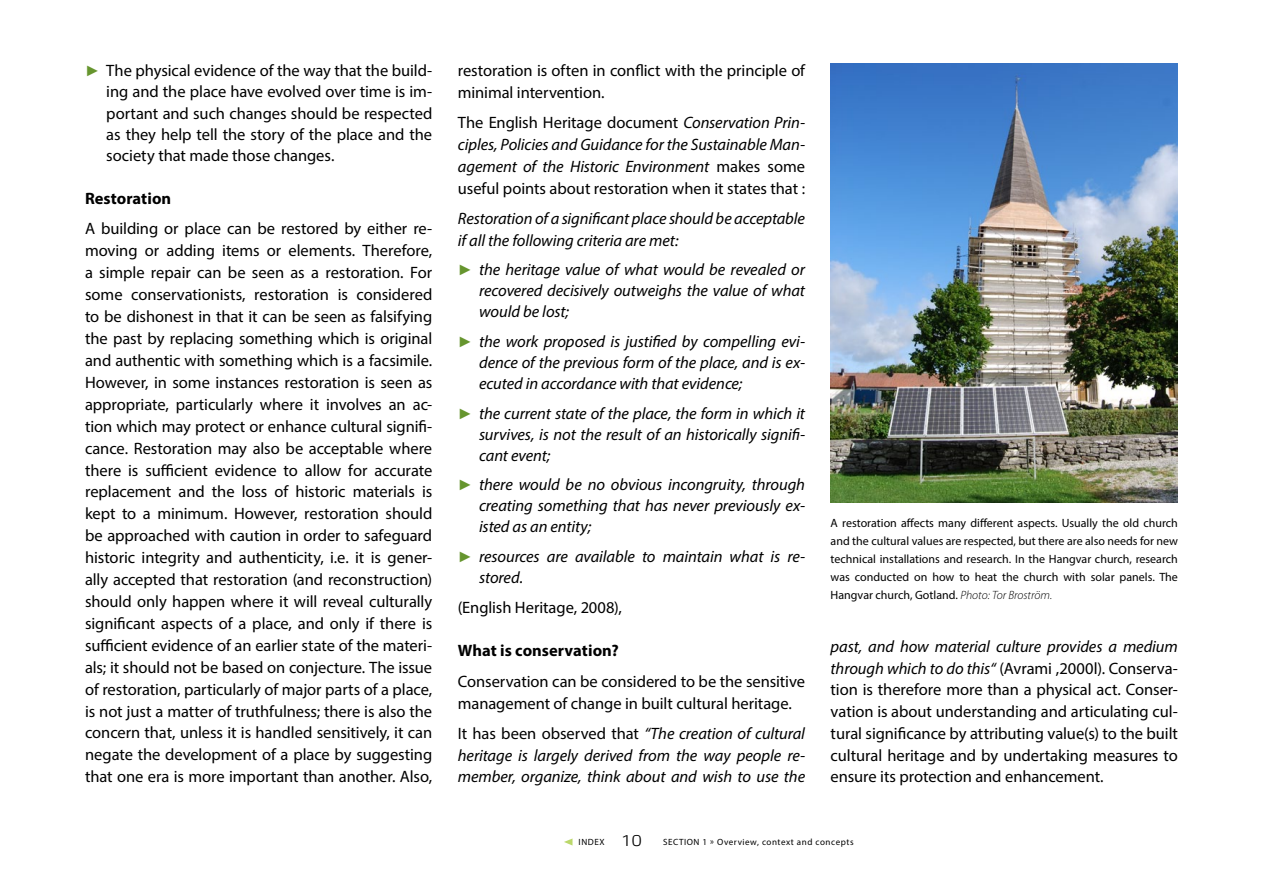
<style>
.page{position:relative;width:1263px;height:893px;background:#fff}
.page>*{position:absolute;margin:0;border:0;box-sizing:border-box;transform-origin:0 0}
.t1{font:16.5px/21.9px "Myriad Pro";letter-spacing:-.005em;color:#000;text-align:justify}
.t2{font:italic 16.5px/21px "Myriad Pro";letter-spacing:-.005em;color:#000;text-align:justify}
.t3{font:700 16.5px "Myriad Pro";color:#000}
.t4{font:12px/18px "Myriad Pro";color:#000;text-align:justify}
.t5{font:9px "Myriad Pro";letter-spacing:.06em;color:#000}
.s1{font-family:"Arial";font-size:15px;color:#66952e}
.s2{font-style:normal}
.s3{font-family:"Arial";font-style:normal;font-size:15px;color:#66952e}
.s4{font-weight:300;font-style:italic}
.s5{font-style:italic}
.s6{font-family:"Vida 41 Pro";font-size:15.45px}
</style>
<div class="page">
<svg style="left:564px;top:838px;width:8px;height:7px"></svg>
<img style="left:831px;top:64px;width:347px;height:439px">
<p class="t1" style="left:106px;top:60px;width:327px;line-height:21.1px;text-indent:-21px"><span class="s1">►</span> The physical evidence of the way that the build&shy;ing and the place have evolved over time is im&shy;portant and such changes should be respected as they help tell the story of the place and the society that made those changes.</p>
<p class="t3" style="left:85px;top:188px;width:88px">Restoration</p>
<p class="t1" style="left:85px;top:218px;width:349px">A building or place can be restored by either re&shy;moving or adding items or elements. Therefore, a simple repair can be seen as a restoration. For some conservationists, restoration is considered to be dishonest in that it can be seen as falsifying the past by replacing something which is original and authentic with something which is a facsimile.<br>However, in some instances restoration is seen as appropriate, particularly where it involves an ac&shy;tion which may protect or enhance cultural signifi&shy;cance. Restoration may also be acceptable where there is sufficient evidence to allow for accurate replacement and the loss of historic materials is kept to a minimum. However, restoration should be approached with caution in order to safeguard historic integrity and authenticity, i.e. it is gener&shy;ally accepted that restoration (and reconstruction) should only happen where it will reveal culturally significant aspects of a place, and only if there is sufficient evidence of an earlier state of the materi&shy;als; it should not be based on conjecture. The issue of restoration, particularly of major parts of a place, is not just a matter of truthfulness; there is also the concern that, unless it is handled sensitively, it can negate the development of a place by suggesting that one era is more important than another. Also,</p>
<p class="t1" style="left:458px;top:59px;width:349px">restoration is often in conflict with the principle of minimal intervention.</p>
<p class="t2" style="left:458px;top:111px;width:349px;line-height:21.8px"><span class="s2">The English Heritage document</span> Conservation Prin&shy;ciples, Policies and Guidance for the Sustainable Man&shy;agement of the Historic Environment <span class="s2">makes some useful points about restoration when it states that :</span></p>
<p class="t2" style="left:458px;top:207px;width:349px;line-height:21.8px">Restoration of a significant place should be acceptable if all the following criteria are met:</p>
<p class="t2" style="left:479px;top:259px;width:327px;text-indent:-21px"><span class="s3">►</span> the heritage value of what would be revealed or recovered decisively outweighs the value of what would be lost;</p>
<p class="t2" style="left:479px;top:331px;width:327px;text-indent:-21px"><span class="s3">►</span> the work proposed is justified by compelling evi&shy;dence of the previous form of the place, and is ex&shy;ecuted in accordance with that evidence;</p>
<p class="t2" style="left:479px;top:402px;width:327px;text-indent:-21px"><span class="s3">►</span> the current state of the place, the form in which it survives, is not the result of an historically signifi&shy;cant event;</p>
<p class="t2" style="left:479px;top:474px;width:327px;text-indent:-21px"><span class="s3">►</span> there would be no obvious incongruity, through creating something that has never previously ex&shy;isted as an entity;</p>
<p class="t2" style="left:479px;top:546px;width:327px;text-indent:-21px"><span class="s3">►</span> resources are available to maintain what is re&shy;stored.</p>
<p class="t1" style="left:458px;top:597px;width:165px">(English Heritage, 2008),</p>
<p class="t3" style="left:458px;top:640px;width:162px">What is conservation?</p>
<p class="t1" style="left:458px;top:670px;width:349px">Conservation can be considered to be the sensitive management of change in built cultural heritage.</p>
<p class="t2" style="left:458px;top:722px;width:349px;line-height:21.8px"><span class="s2">It has been observed that</span> “The creation of cultural heritage is largely derived from the way people re&shy;member, organize, think about and wish to use the</p>
<p class="t4" style="left:831px;top:514px;width:349px">A restoration affects many different aspects. Usually the old church and the cultural values are respected, but there are also needs for new technical installations and research. In the Hangvar church, research was conducted on how to heat the church with solar panels. The Hangvar church, Gotland. <span class="s4">Photo: Tor Broström.</span></p>
<p class="t1" style="left:831px;top:635px;width:349px"><span class="s5">past, and how material culture provides a medium through which to do this“</span> (Avrami ,2000l). Conserva&shy;tion is therefore more than a physical act. Conser&shy;vation is about understanding and articulating cul&shy;tural significance by attributing value(s) to the built cultural heritage and by undertaking measures to ensure its protection and enhancement.</p>
<p class="t5" style="left:579px;top:837px;width:65px">INDEX <span class="s6">10</span></p>
<p class="t5" style="left:663px;top:837px;width:192px">SECTION 1 » Overview, context and concepts</p>
</div>
